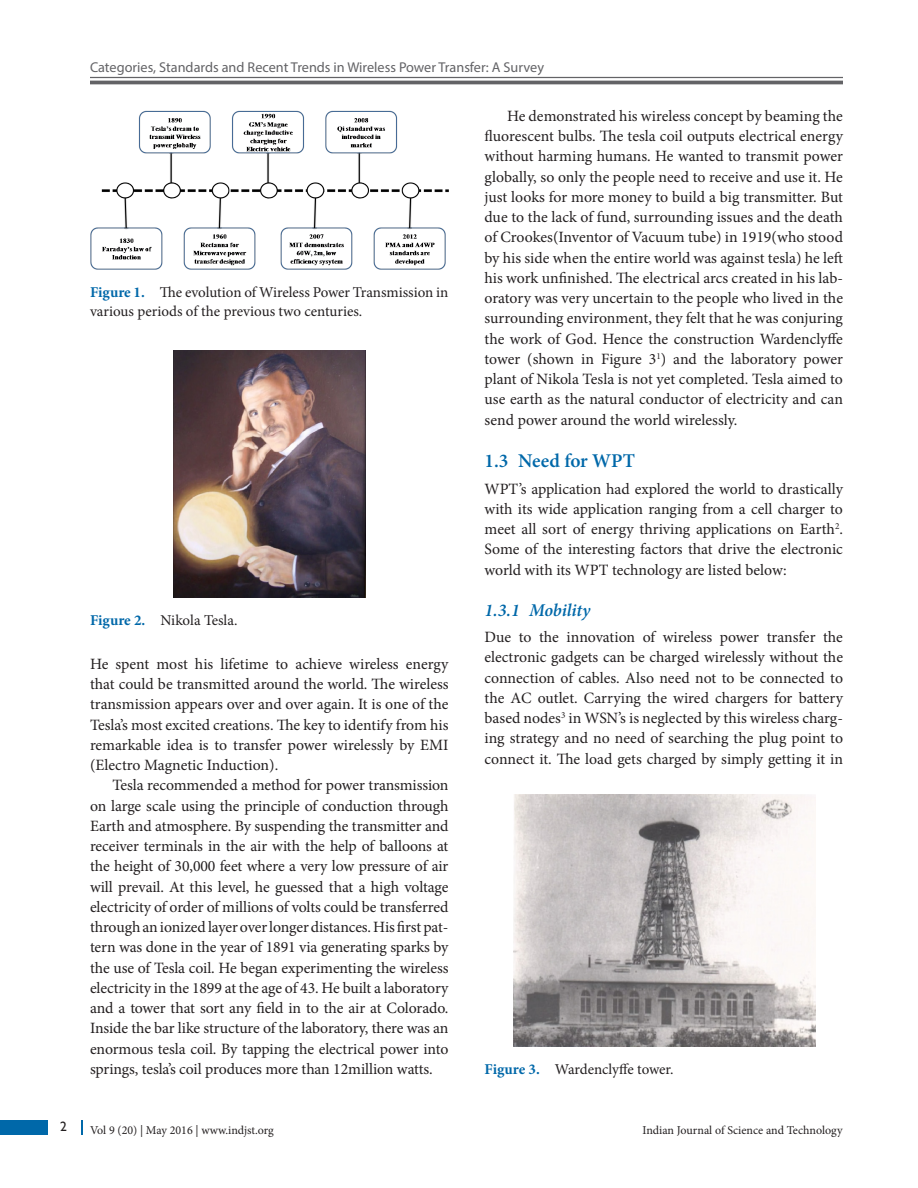
<style>
.page{position:relative;width:918px;height:1188px;background:#fff}
.page>*{position:absolute;margin:0;border:0;box-sizing:border-box;transform-origin:0 0}
.t1{font:600 19.5px "Minion Pro";color:#0068a9}
.t2{font:italic 600 18px "Minion Pro";letter-spacing:-.01em;color:#0068a9}
.Text_Ind{font:15.75px/20.2px "Minion Pro";letter-spacing:-.005em;color:#231f20;text-align:justify}
.Text{font:15.75px/20.2px "Minion Pro";color:#231f20;text-align:justify}
.Fig_cap{font:15px/19.5px "Minion Pro";letter-spacing:-.005em;color:#231f20}
.t3{font:14.25px "Myriad Pro";color:#636366}
.Paragraph_Style_1{font:13.5px "Gill Sans";color:#231f20}
.t4{font:12px "Minion Pro";color:#231f20}
.s1{font-weight:700;color:#0068a9}
</style>
<div class="page">
<hr style="left:90px;top:77px;width:753px;height:1px;background:#636366">
<hr style="left:90px;top:81px;width:753px;height:3px;background:#636366">
<div style="left:0;top:1120px;width:47px;height:15px;background:#0068a9"></div>
<svg style="left:81px;top:1120px;width:1px;height:15px"></svg>
<img style="left:90px;top:110px;width:358px;height:159px">
<img style="left:173px;top:350px;width:192px;height:248px">
<img style="left:513px;top:794px;width:302px;height:253px">
<p class="t3" style="left:90px;top:59px;width:456px">Categories, Standards and Recent Trends in Wireless Power Transfer: A Survey</p>
<p class="Fig_cap" style="left:90px;top:282px;width:360px"><span class="s1">Figure 1.</span> The evolution of Wireless Power Transmission in various periods of the previous two centuries.</p>
<p class="Fig_cap" style="left:90px;top:611px;width:149px"><span class="s1">Figure 2.</span> Nikola Tesla.</p>
<p class="Text_Ind" style="left:90px;top:654px;width:360px">He spent most his lifetime to achieve wireless energy that could be transmitted around the world. The wireless transmission appears over and over again. It is one of the Tesla’s most excited creations. The key to identify from his remarkable idea is to transfer power wirelessly by EMI (Electro Magnetic Induction).</p>
<p class="Text_Ind" style="left:90px;top:775px;width:360px;text-indent:22px">Tesla recommended a method for power transmission on large scale using the principle of conduction through Earth and atmosphere. By suspending the transmitter and receiver terminals in the air with the help of balloons at the height of 30,000 feet where a very low pressure of air will prevail. At this level, he guessed that a high voltage electricity of order of millions of volts could be transferred through an ionized layer over longer distances. His first pat&shy;tern was done in the year of 1891 via generating sparks by the use of Tesla coil. He began experimenting the wireless electricity in the 1899 at the age of 43. He built a laboratory and a tower that sort any field in to the air at Colorado.<br>Inside the bar like structure of the laboratory, there was an enormous tesla coil. By tapping the electrical power into springs, tesla’s coil produces more than 12million watts.</p>
<p class="Paragraph_Style_1" style="left:60px;top:1118px;width:8px">2</p>
<p class="t4" style="left:90px;top:1123px;width:185px">Vol 9 (20) | May 2016 | www.indjst.org</p>
<p class="Text_Ind" style="left:484px;top:106px;width:360px;text-indent:22px">He demonstrated his wireless concept by beaming the fluorescent bulbs. The tesla coil outputs electrical energy without harming humans. He wanted to transmit power globally, so only the people need to receive and use it. He just looks for more money to build a big transmitter. But due to the lack of fund, surrounding issues and the death of Crookes(Inventor of Vacuum tube) in 1919(who stood by his side when the entire world was against tesla) he left his work unfinished. The electrical arcs created in his lab&shy;oratory was very uncertain to the people who lived in the surrounding environment, they felt that he was conjuring the work of God. Hence the construction Wardenclyffe tower (shown in Figure 3<sup>1</sup>) and the laboratory power plant of Nikola Tesla is not yet completed. Tesla aimed to use earth as the natural conductor of electricity and can send power around the world wirelessly.</p>
<h2 class="t1" style="left:484px;top:448px;width:152px">1.3 Need for WPT</h2>
<p class="Text" style="left:484px;top:479px;width:360px">WPT’s application had explored the world to drastically with its wide application ranging from a cell charger to meet all sort of energy thriving applications on Earth<sup>2</sup>.<br>Some of the interesting factors that drive the electronic world with its WPT technology are listed below:</p>
<h3 class="t2" style="left:484px;top:598px;width:108px">1.3.1 Mobility</h3>
<p class="Text" style="left:484px;top:627px;width:360px">Due to the innovation of wireless power transfer the electronic gadgets can be charged wirelessly without the connection of cables. Also need not to be connected to the AC outlet. Carrying the wired chargers for battery based nodes<sup>3</sup> in WSN’s is neglected by this wireless charg&shy;ing strategy and no need of searching the plug point to connect it. The load gets charged by simply getting it in</p>
<p class="Fig_cap" style="left:484px;top:1060px;width:191px"><span class="s1">Figure 3.</span> Wardenclyffe tower.</p>
<p class="t4" style="left:642px;top:1123px;width:202px">Indian Journal of Science and Technology</p>
</div>
